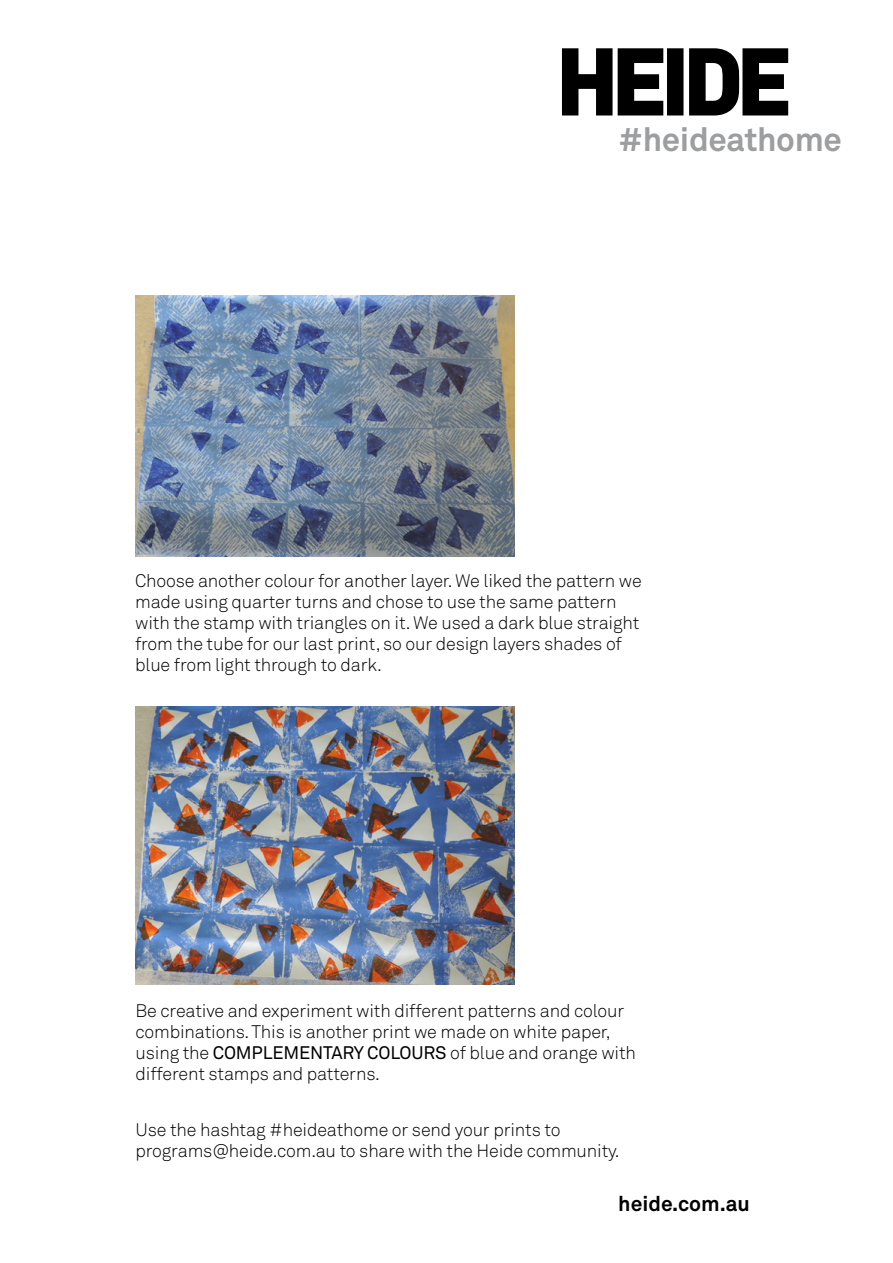
<style>
.page{position:relative;width:893px;height:1263px;background:#fff}
.page>*{position:absolute;margin:0;border:0;box-sizing:border-box;transform-origin:0 0}
.t1{font:700 33px "Akkurat";letter-spacing:-.01em;color:#9c9ea0}
.t2{font:700 21px "Akkurat";color:#000}
.t3{font:300 18px/21px "Akkurat";letter-spacing:-.01em;color:#000}
.s1{font-weight:400}
</style>
<div class="page">
<img style="left:136px;top:295px;width:379px;height:262px">
<img style="left:136px;top:706px;width:379px;height:278px">
<svg style="left:562px;top:48px;width:226px;height:67px"></svg>
<h1 class="t1" style="left:618px;top:118px;width:225px">#heideathome</h1>
<p class="t3" style="left:135px;top:570px;width:508px">Choose another colour for another layer. We liked the pattern we made using quarter turns and chose to use the same pattern with the stamp with triangles on it. We used a dark blue straight from the tube for our last print, so our design layers shades of blue from light through to dark.</p>
<p class="t3" style="left:136px;top:1000px;width:502px">Be creative and experiment with different patterns and colour combinations. This is another print we made on white paper, using the <span class="s1">COMPLEMENTARY COLOURS</span> of blue and orange with different stamps and patterns.</p>
<p class="t3" style="left:136px;top:1118px;width:486px">Use the hashtag #heideathome or send your prints to programs@heide.com.au to share with the Heide community.</p>
<p class="t2" style="left:618px;top:1190px;width:133px">heide.com.au</p>
</div>
